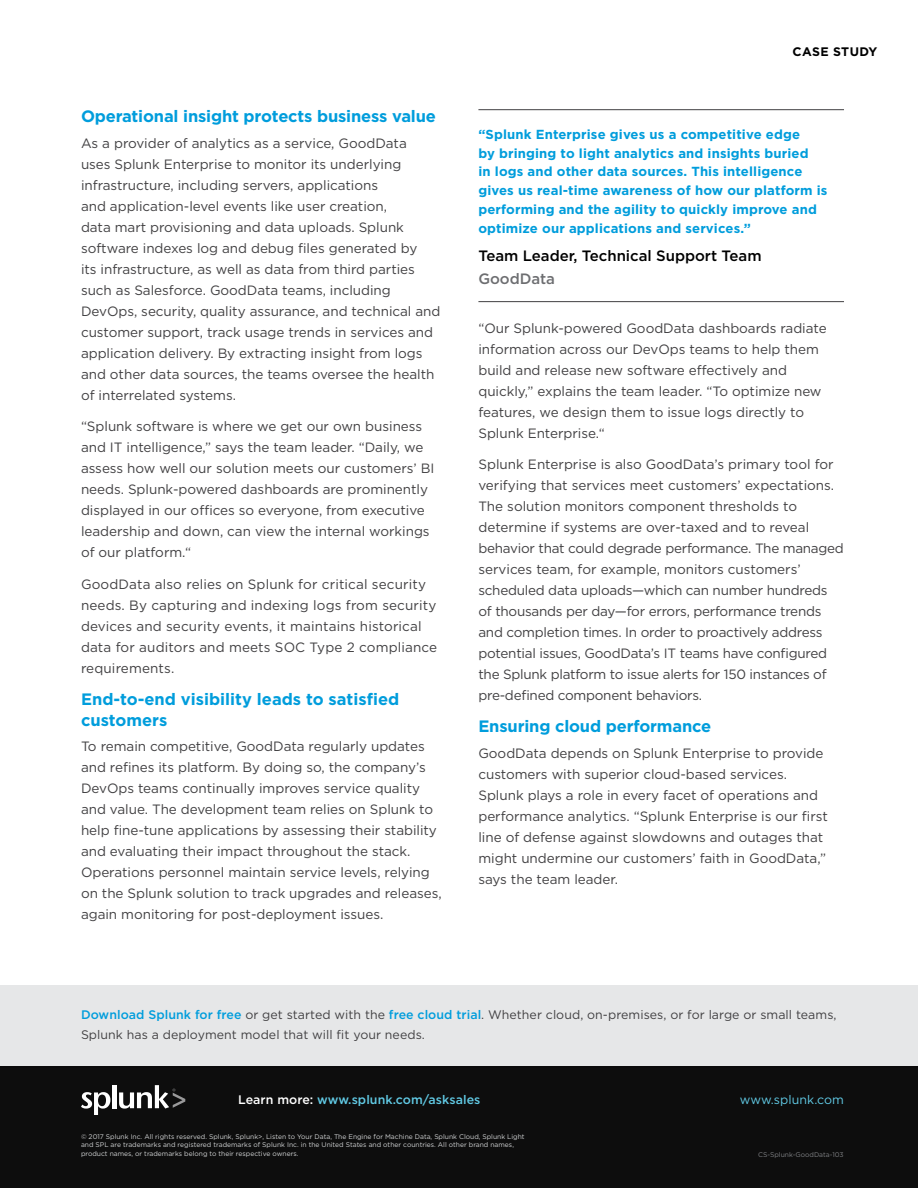
<style>
.page{position:relative;width:918px;height:1188px;background:#fff}
.page>*{position:absolute;margin:0;border:0;box-sizing:border-box;transform-origin:0 0}
.Blue_Subheads{font:700 16.5px/21px "Gotham";letter-spacing:-.01em;color:#009ddc}
.Quote_Job_Title{font:500 15px "Gotham";letter-spacing:-.005em;color:#000}
.Quote_Company_Name{font:500 15px "Gotham";letter-spacing:-.005em;color:#6d6e71}
.Body_Text{font:13.5px/21px "Gotham";letter-spacing:-.005em;color:#414042}
.Quote__Small{font:700 13.2px/18.8px "Gotham";letter-spacing:.01em;color:#009ddc}
.Learn_more{font:500 12.45px "Gotham";letter-spacing:.005em;color:#61cae5}
.Download_box_body_te{font:12.45px "Gotham";letter-spacing:.005em;color:#61cae5}
.Download_box_body_te-2{font:12.3px/19.5px "Gotham";letter-spacing:.005em;color:#414042}
.t1{font:700 12.3px "Gotham";letter-spacing:.03em;color:#000}
.Copyright{font:6.75px/8.7px "Gotham";color:#d1d3d4}
.Filename{font:6.75px "Gotham";color:#808285}
.s1{font-weight:500;font-size:12.45px;color:#009ddc}
.s2{color:#fff}
</style>
<div class="page">
<div style="left:0;top:986px;width:918px;height:82px;background:#e6e7e8"></div>
<div style="left:0;top:1066px;width:918px;height:122px;background:#0d0d0d"></div>
<svg style="left:81px;top:1092px;width:29px;height:22px"></svg>
<hr style="left:112px;top:1085px;width:4px;height:23px;background:#fff">
<svg style="left:119px;top:1085px;width:66px;height:24px"></svg>
<hr style="left:478px;top:109px;width:366px;height:1px;background:#414042">
<hr style="left:478px;top:301px;width:366px;height:1px;background:#414042">
<p class="Blue_Subheads" style="left:81px;top:106px;width:357px">Operational insight protects business value</p>
<p class="Body_Text" style="left:81px;top:132px;width:361px">As a provider of analytics as a service, GoodData<br>uses Splunk Enterprise to monitor its underlying infrastructure, including servers, applications<br>and application-level events like user creation,<br>data mart provisioning and data uploads. Splunk software indexes log and debug files generated by<br>its infrastructure, as well as data from third parties such as Salesforce. GoodData teams, including DevOps, security, quality assurance, and technical and customer support, track usage trends in services and application delivery. By extracting insight from logs and other data sources, the teams oversee the health of interrelated systems.</p>
<p class="Body_Text" style="left:81px;top:416px;width:355px">“Splunk software is where we get our own business and IT intelligence,” says the team leader. “Daily, we assess how well our solution meets our customers’ BI needs. Splunk-powered dashboards are prominently displayed in our offices so everyone, from executive leadership and down, can view the internal workings of our platform.“</p>
<p class="Body_Text" style="left:81px;top:574px;width:358px">GoodData also relies on Splunk for critical security needs. By capturing and indexing logs from security devices and security events, it maintains historical data for auditors and meets SOC Type 2 compliance requirements.</p>
<p class="Blue_Subheads" style="left:81px;top:689px;width:320px">End-to-end visibility leads to satisfied customers</p>
<p class="Body_Text" style="left:81px;top:736px;width:362px">To remain competitive, GoodData regularly updates and refines its platform. By doing so, the company’s DevOps teams continually improves service quality and value. The development team relies on Splunk to help fine-tune applications by assessing their stability and evaluating their impact throughout the stack.<br>Operations personnel maintain service levels, relying on the Splunk solution to track upgrades and releases, again monitoring for post-deployment issues.</p>
<p class="t1" style="left:793px;top:43px;width:86px">CASE STUDY</p>
<p class="Quote__Small" style="left:478px;top:125px;width:351px">“Splunk Enterprise gives us a competitive edge<br>by bringing to light analytics and insights buried<br>in logs and other data sources. This intelligence gives us real-time awareness of how our platform is performing and the agility to quickly improve and optimize our applications and services.”</p>
<p class="Quote_Job_Title" style="left:478px;top:246px;width:285px">Team Leader, Technical Support Team</p>
<p class="Quote_Company_Name" style="left:478px;top:269px;width:78px">GoodData</p>
<p class="Body_Text" style="left:478px;top:317px;width:350px">“Our Splunk-powered GoodData dashboards radiate information across our DevOps teams to help them build and release new software effectively and quickly,” explains the team leader. “To optimize new features, we design them to issue logs directly to Splunk Enterprise.“</p>
<p class="Body_Text" style="left:478px;top:454px;width:367px">Splunk Enterprise is also GoodData’s primary tool for verifying that services meet customers’ expectations.<br>The solution monitors component thresholds to determine if systems are over-taxed and to reveal behavior that could degrade performance. The managed services team, for example, monitors customers’ scheduled data uploads—which can number hundreds of thousands per day—for errors, performance trends and completion times. In order to proactively address potential issues, GoodData’s IT teams have configured the Splunk platform to issue alerts for 150 instances of pre-defined component behaviors.</p>
<p class="Blue_Subheads" style="left:478px;top:716px;width:234px">Ensuring cloud performance</p>
<p class="Body_Text" style="left:478px;top:742px;width:351px">GoodData depends on Splunk Enterprise to provide customers with superior cloud-based services.<br>Splunk plays a role in every facet of operations and performance analytics. “Splunk Enterprise is our first line of defense against slowdowns and outages that might undermine our customers’ faith in GoodData,” says the team leader.</p>
<p class="Download_box_body_te-2" style="left:81px;top:1005px;width:757px"><span class="s1">Download Splunk for free</span> or get started with the <span class="s1">free cloud trial</span>. Whether cloud, on-premises, or for large or small teams,<br>Splunk has a deployment model that will fit your needs.</p>
<p class="Learn_more" style="left:238px;top:1091px;width:244px"><span class="s2">Learn more:</span> www.splunk.com/asksales</p>
<p class="Download_box_body_te" style="left:740px;top:1092px;width:106px">www.splunk.com</p>
<p class="Copyright" style="left:81px;top:1132px;width:445px">© 2017 Splunk Inc. All rights reserved. Splunk, Splunk&gt;, Listen to Your Data, The Engine for Machine Data, Splunk Cloud, Splunk Light and SPL are trademarks and registered trademarks of Splunk Inc. in the United States and other countries. All other brand names, product names, or trademarks belong to their respective owners.</p>
<p class="Filename" style="left:758px;top:1150px;width:87px">CS-Splunk-GoodData-103</p>
</div>
